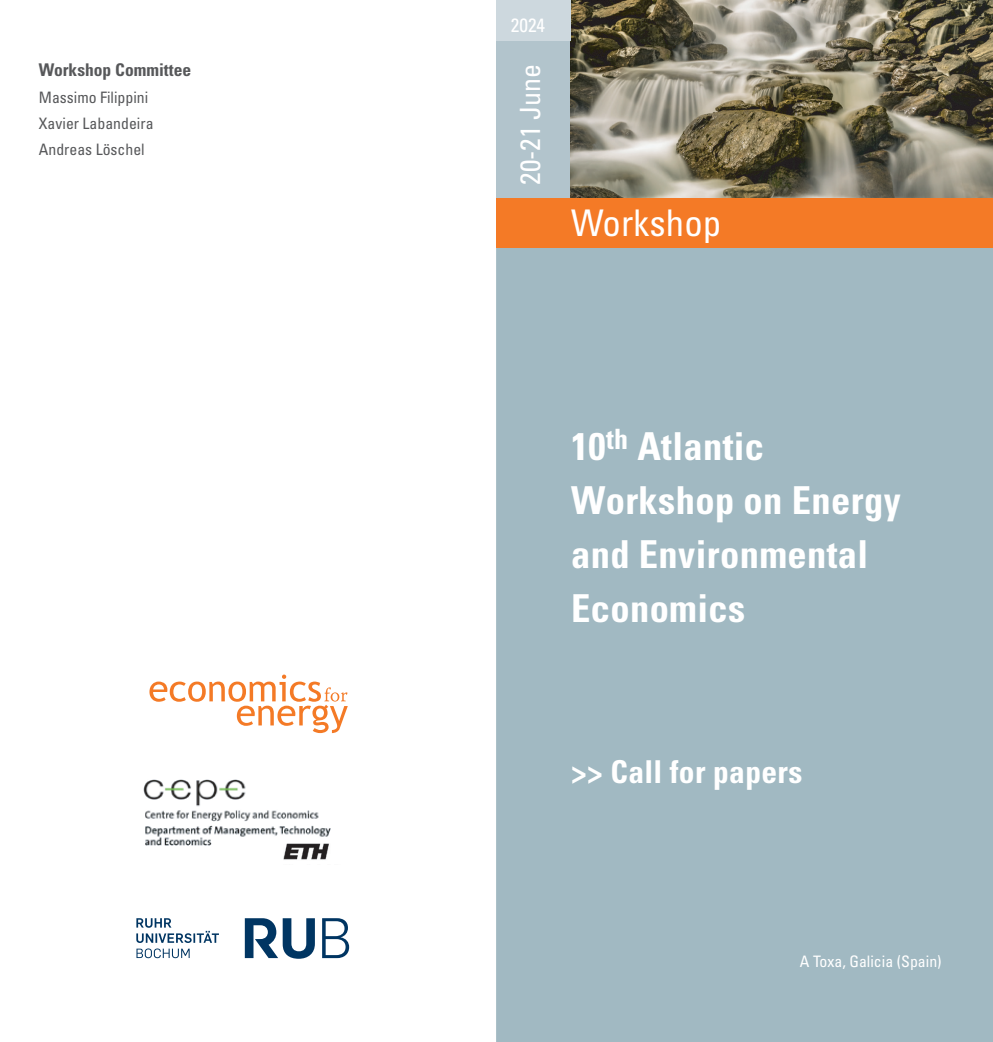
<style>
.page{position:relative;width:993px;height:1042px;background:#fff}
.page>*{position:absolute;margin:0;border:0;box-sizing:border-box;transform-origin:0 0}
.t1{font:700 condensed 38.5px/54.2px "Univers";letter-spacing:.01em;color:#fff}
.t2{font:condensed 36.75px "Univers";color:#fff}
.t3{font:700 condensed 31.5px "Univers";letter-spacing:.01em;color:#fff}
.t4{font:condensed 28px "Univers";color:#fff}
.t5{font:condensed 19.25px "Univers";color:#fff}
.t6{font:700 condensed 17.5px "Univers";color:#57585a}
.t7{font:condensed 15.75px/26.2px "Univers";color:#57585a}
.t8{font:condensed 15.75px "Univers";color:#fff}
</style>
<div class="page">
<div style="left:496px;top:198px;width:496px;height:844px;background:#a1b9c2"></div>
<svg style="left:149px;top:674px;width:198px;height:59px"></svg>
<div style="left:496px;top:0;width:74px;height:198px;background:#b2c4cc"></div>
<img style="left:570px;top:0;width:422px;height:198px">
<div style="left:496px;top:198px;width:496px;height:50px;background:#f47a26"></div>
<div style="left:496px;top:0;width:75px;height:41px;background:#cdd8de"></div>
<img style="left:143px;top:780px;width:187px;height:66px">
<img style="left:284px;top:844px;width:46px;height:16px">
<svg style="left:322px;top:918px;width:27px;height:40px"></svg>
<svg style="left:245px;top:918px;width:70px;height:41px"></svg>
<svg style="left:136px;top:918px;width:83px;height:40px"></svg>
<p class="t6" style="left:39px;top:59px;width:154px">Workshop Committee</p>
<p class="t7" style="left:39px;top:84px;width:116px">Massimo Filippini<br>Xavier Labandeira<br>Andreas Löschel</p>
<p class="t5" style="left:511px;top:13px;width:36px">2024</p>
<p class="t4" style="left:512px;top:185px;width:123px;rotate:-90deg">20-21 June</p>
<p class="t2" style="left:571px;top:199px;width:151px">Workshop</p>
<p class="t1" style="left:571px;top:418px;width:331px">10<sup>th</sup> Atlantic<br>Workshop on Energy and Environmental<br>Economics</p>
<p class="t3" style="left:571px;top:752px;width:233px">&gt;&gt; Call for papers</p>
<p class="t8" style="left:799px;top:951px;width:143px">A Toxa, Galicia (Spain)</p>
</div>
